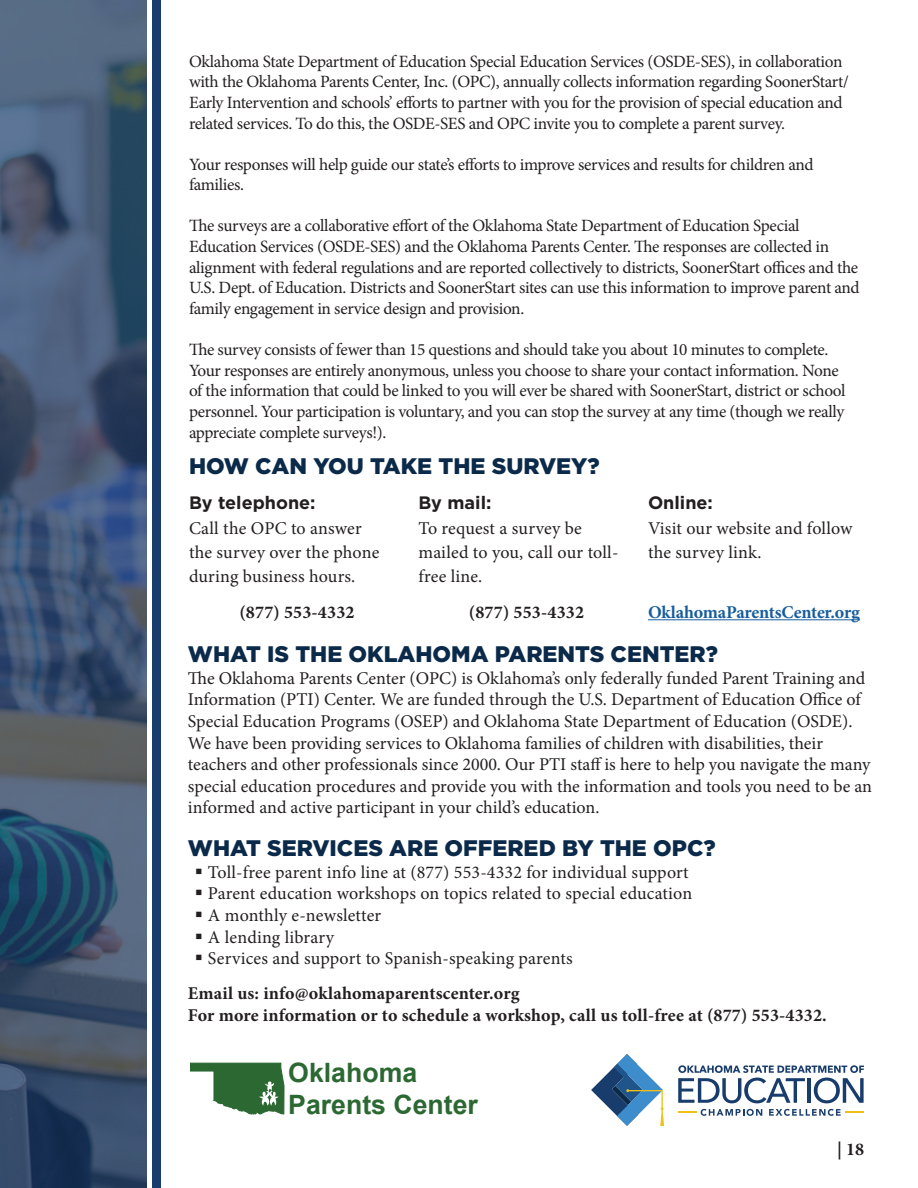
<style>
.page{position:relative;width:918px;height:1188px;background:#fff}
.page>*{position:absolute;margin:0;border:0;box-sizing:border-box;transform-origin:0 0}
.t1{font:700 26.7px "Arial";color:#2b6832}
.Headers_Red{font:900 22.5px "Gotham";color:#0b2a4a}
.Body{font:18px/21.6px "Minion Pro";color:#231f20}
.Body-2{font:700 18px "Minion Pro";letter-spacing:.01em;color:#231f20}
.Subheader{font:700 18px "Gotham";color:#231f20}
.Body-3{font:700 18px "Minion Pro";letter-spacing:-.015em;color:#175d9e}
.Body-4{font:17.25px/20.7px "Minion Pro";letter-spacing:-.02em;color:#231f20}
</style>
<div class="page">
<hr style="left:648px;top:619px;width:212px;height:1px;background:#175d9e">
<svg style="left:190px;top:1063px;width:94px;height:52px"></svg>
<svg style="left:678px;top:1065px;width:186px;height:38px"></svg>
<svg style="left:769px;top:1109px;width:95px;height:7px"></svg>
<svg style="left:678px;top:1109px;width:84px;height:7px"></svg>
<svg style="left:591px;top:1054px;width:73px;height:72px"></svg>
<svg style="left:0;top:0;width:147px;height:1188px;background:#415570"></svg>
<div style="left:152px;top:0;width:9px;height:1188px;background:#183c6c"></div>
<p class="Body-4" style="left:189px;top:51px;width:661px">Oklahoma State Department of Education Special Education Services (OSDE-SES), in collaboration with the Oklahoma Parents Center, Inc. (OPC), annually collects information regarding SoonerStart/ Early Intervention and schools’ efforts to partner with you for the provision of special education and related services. To do this, the OSDE-SES and OPC invite you to complete a parent survey.</p>
<p class="Body-4" style="left:189px;top:154px;width:626px">Your responses will help guide our state’s efforts to improve services and results for children and families.</p>
<p class="Body-4" style="left:189px;top:215px;width:672px">The surveys are a collaborative effort of the Oklahoma State Department of Education Special Education Services (OSDE-SES) and the Oklahoma Parents Center. The responses are collected in alignment with federal regulations and are reported collectively to districts, SoonerStart offices and the U.S. Dept. of Education. Districts and SoonerStart sites can use this information to improve parent and family engagement in service design and provision.</p>
<p class="Body-4" style="left:189px;top:339px;width:658px">The survey consists of fewer than 15 questions and should take you about 10 minutes to complete.<br>Your responses are entirely anonymous, unless you choose to share your contact information. None of the information that could be linked to you will ever be shared with SoonerStart, district or school personnel. Your participation is voluntary, and you can stop the survey at any time (though we really appreciate complete surveys!).</p>
<h1 class="Headers_Red" style="left:189px;top:453px;width:412px">HOW CAN YOU TAKE THE SURVEY?</h1>
<p class="Subheader" style="left:189px;top:492px;width:128px">By telephone:</p>
<p class="Body" style="left:189px;top:516px;width:192px;line-height:24px">Call the OPC to answer the survey over the phone during business hours.</p>
<p class="Body-2" style="left:239px;top:600px;width:117px">(877) 553-4332</p>
<p class="Subheader" style="left:418px;top:492px;width:74px">By mail:</p>
<p class="Body" style="left:418px;top:516px;width:201px;line-height:24px">To request a survey be mailed to you, call our toll&shy;free line.</p>
<p class="Body-2" style="left:469px;top:600px;width:117px">(877) 553-4332</p>
<p class="Subheader" style="left:648px;top:492px;width:66px">Online:</p>
<p class="Body" style="left:648px;top:516px;width:206px;line-height:24px">Visit our website and follow the survey link.</p>
<p class="Body-3" style="left:648px;top:600px;width:213px">OklahomaParentsCenter.org</p>
<h1 class="Headers_Red" style="left:188px;top:641px;width:532px">WHAT IS THE OKLAHOMA PARENTS CENTER?</h1>
<p class="Body" style="left:188px;top:667px;width:686px">The Oklahoma Parents Center (OPC) is Oklahoma’s only federally funded Parent Training and Information (PTI) Center. We are funded through the U.S. Department of Education Office of Special Education Programs (OSEP) and Oklahoma State Department of Education (OSDE).<br>We have been providing services to Oklahoma families of children with disabilities, their teachers and other professionals since 2000. Our PTI staff is here to help you navigate the many special education procedures and provide you with the information and tools you need to be an informed and active participant in your child’s education.</p>
<h1 class="Headers_Red" style="left:188px;top:835px;width:529px">WHAT SERVICES ARE OFFERED BY THE OPC?</h1>
<p class="Body" style="left:208px;top:861px;width:482px">Toll-free parent info line at (877) 553-4332 for individual support</p>
<p class="Body" style="left:208px;top:883px;width:486px">Parent education workshops on topics related to special education</p>
<p class="Body" style="left:208px;top:905px;width:175px">A monthly e-newsletter</p>
<p class="Body" style="left:208px;top:926px;width:128px">A lending library</p>
<p class="Body" style="left:208px;top:948px;width:366px">Services and support to Spanish-speaking parents</p>
<p class="Body-2" style="left:188px;top:981px;width:333px">Email us: info@oklahomaparentscenter.org</p>
<p class="Body-2" style="left:188px;top:1002px;width:640px">For more information or to schedule a workshop, call us toll-free at (877) 553-4332.</p>
<p class="t1" style="left:288px;top:1055px;width:130px">Oklahoma</p>
<p class="t1" style="left:288px;top:1087px;width:191px">Parents Center</p>
<p class="Body-2" style="left:837px;top:1136px;width:28px">| 18</p>
</div>
